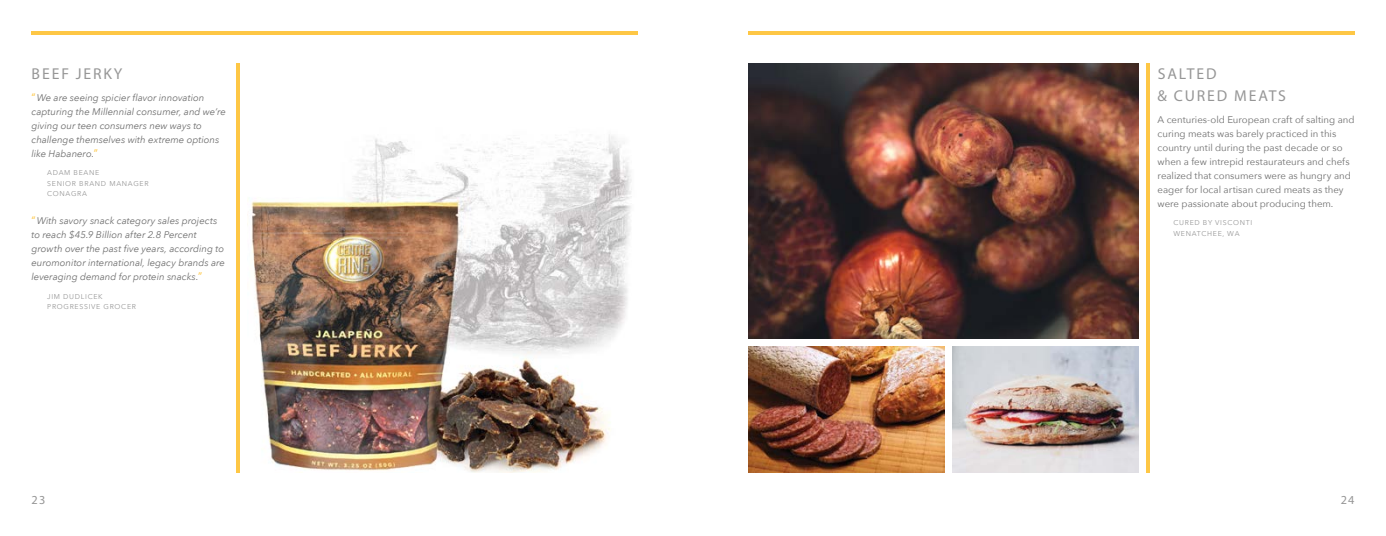
<style>
.page{position:relative;width:1386px;height:536px;background:#fff}
.page>*{position:absolute;margin:0;border:0;box-sizing:border-box;transform-origin:0 0}
.t1{font:15.75px/21.9px "Myriad Pro";letter-spacing:.12em;color:#969696}
.t2{font:12.25px "Myriad Pro";color:#969696}
.t3{font:italic 9.62px/14px "Avenir Next";color:#6f6f6f}
.t4{font:9.62px/14px "Avenir Next";color:#6f6f6f}
.t5{font:7px/10.5px "Avenir Next";letter-spacing:.1em;color:#969696}
.s1{font-family:"Myriad Pro";font-style:normal;font-size:11.38px;color:#fec745}
</style>
<div class="page">
<hr style="left:748px;top:32px;width:606px;height:3px;background:#fec745">
<hr style="left:32px;top:32px;width:606px;height:3px;background:#fec745">
<img style="left:247px;top:134px;width:385px;height:338px">
<hr style="left:236px;top:63px;width:3px;height:409px;background:#fec745">
<hr style="left:1147px;top:63px;width:3px;height:409px;background:#fec745">
<img style="left:748px;top:63px;width:391px;height:275px">
<img style="left:748px;top:346px;width:197px;height:126px">
<img style="left:953px;top:346px;width:186px;height:126px">
<h1 class="t1" style="left:32px;top:62px;width:92px">BEEF JERKY</h1>
<p class="t3" style="left:32px;top:90px;width:196px"><span class="s1">“</span>We are seeing spicier flavor innovation capturing the Millennial consumer, and we’re giving our teen consumers new ways to challenge themselves with extreme options like Habanero.<span class="s1">”</span></p>
<p class="t5" style="left:47px;top:167px;width:103px">ADAM BEANE<br>SENIOR BRAND MANAGER<br>CONAGRA</p>
<p class="t3" style="left:32px;top:213px;width:195px"><span class="s1">“</span>With savory snack category sales projects to reach $45.9 Billion after 2.8 Percent growth over the past five years, according to euromonitor international, legacy brands are leveraging demand for protein snacks.<span class="s1">”</span></p>
<p class="t5" style="left:47px;top:290px;width:90px">JIM DUDLICEK<br>PROGRESSIVE GROCER</p>
<h1 class="t1" style="left:1158px;top:62px;width:130px">SALTED<br>&amp; CURED MEATS</h1>
<p class="t4" style="left:1158px;top:112px;width:198px">A centuries-old European craft of salting and curing meats was barely practiced in this country until during the past decade or so when a few intrepid restaurateurs and chefs realized that consumers were as hungry and eager for local artisan cured meats as they were passionate about producing them.</p>
<p class="t5" style="left:1173px;top:217px;width:80px">CURED BY VISCONTI<br>WENATCHEE, WA</p>
<p class="t2" style="left:32px;top:492px;width:15px">23</p>
<p class="t2" style="left:1341px;top:492px;width:15px">24</p>
</div>
